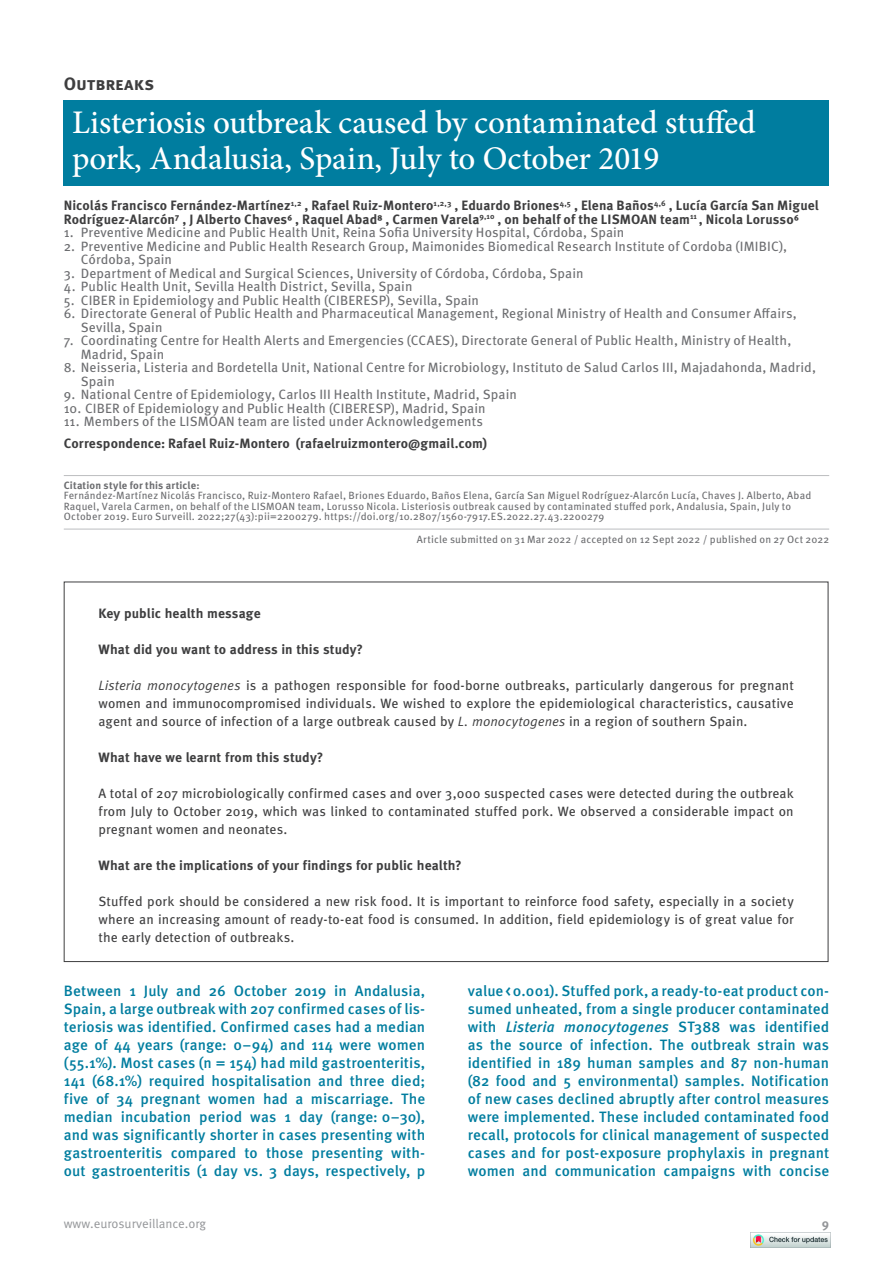
<style>
.page{position:relative;width:893px;height:1263px;background:#fff}
.page>*{position:absolute;margin:0;border:0;box-sizing:border-box;transform-origin:0 0}
.t1{font:500 33px/36px "Minion Pro";letter-spacing:-.005em;color:#fff}
.t2{font:700 18px "Meta Pro";color:#3e3e3f}
.t3{font:500 15px/18px "Meta Pro";letter-spacing:.005em;color:#007d9f;text-align:justify}
.t4{font:13.5px/13.5px "Meta Pro";letter-spacing:.005em;color:#6c6d70}
.t5{font:13.5px/18px "Meta Pro";letter-spacing:.005em;color:#3e3e3f;text-align:justify}
.t6{font:700 13.5px/13.5px "Meta Pro";letter-spacing:.005em;color:#3e3e3f}
.t7{font:12.75px "Meta Pro";color:#939598}
.t8{font:700 12.75px "Meta Pro";color:#939598}
.t9{font:10.5px/10.5px "Meta Pro";letter-spacing:.015em;color:#6c6d70}
.t10{font:700 10.5px "Meta Pro";letter-spacing:.015em;color:#6c6d70}
.s1{font-style:italic}
</style>
<div class="page">
<hr style="left:64px;top:475px;width:765px;height:1px;background:#bcbdc0">
<hr style="left:64px;top:529px;width:765px;height:1px;background:#bcbdc0">
<div style="left:64px;top:100px;width:765px;height:86px;background:#007d9f"></div>
<img style="left:750px;top:1232px;width:80px;height:16px">
<p class="t2" style="left:64px;top:72px;width:92px">Outbreaks</p>
<h1 class="t1" style="left:72px;top:104px;width:685px">Listeriosis outbreak caused by contaminated stuffed pork, Andalusia, Spain, July to October 2019</h1>
<p class="t6" style="left:64px;top:199px;width:756px">Nicolás Francisco Fernández-Martínez<sup>1,2</sup> , Rafael Ruiz-Montero<sup>1,2,3</sup> , Eduardo Briones<sup>4,5</sup> , Elena Baños<sup>4,6</sup> , Lucía García San Miguel<br>Rodríguez-Alarcón⁷ , J Alberto Chaves⁶ , Raquel Abad⁸ , Carmen Varela<sup>9,10</sup> , on behalf of the LISMOAN team<sup>11</sup> , Nicola Lorusso⁶</p>
<p class="t4" style="left:64px;top:226px;width:562px">1. Preventive Medicine and Public Health Unit, Reina Sofia University Hospital, Córdoba, Spain</p>
<p class="t4" style="left:81px;top:240px;width:708px;text-indent:-17px">2. Preventive Medicine and Public Health Research Group, Maimonides Biomedical Research Institute of Cordoba (IMIBIC),<br>Córdoba, Spain</p>
<p class="t4" style="left:64px;top:267px;width:521px">3. Department of Medical and Surgical Sciences, University of Córdoba, Córdoba, Spain</p>
<p class="t4" style="left:64px;top:280px;width:350px">4. Public Health Unit, Sevilla Health District, Sevilla, Spain</p>
<p class="t4" style="left:64px;top:294px;width:417px">5. CIBER in Epidemiology and Public Health (CIBERESP), Sevilla, Spain</p>
<p class="t4" style="left:81px;top:307px;width:718px;text-indent:-17px">6. Directorate General of Public Health and Pharmaceutical Management, Regional Ministry of Health and Consumer Affairs,<br>Sevilla, Spain</p>
<p class="t4" style="left:81px;top:334px;width:712px;text-indent:-17px">7. Coordinating Centre for Health Alerts and Emergencies (CCAES), Directorate General of Public Health, Ministry of Health,<br>Madrid, Spain</p>
<p class="t4" style="left:81px;top:361px;width:737px;text-indent:-17px">8. Neisseria, Listeria and Bordetella Unit, National Centre for Microbiology, Instituto de Salud Carlos III, Majadahonda, Madrid,<br>Spain</p>
<p class="t4" style="left:64px;top:388px;width:455px">9. National Centre of Epidemiology, Carlos III Health Institute, Madrid, Spain</p>
<p class="t4" style="left:64px;top:402px;width:423px">10. CIBER of Epidemiology and Public Health (CIBERESP), Madrid, Spain</p>
<p class="t4" style="left:64px;top:415px;width:421px">11. Members of the LISMOAN team are listed under Acknowledgements</p>
<p class="t6" style="left:64px;top:437px;width:425px">Correspondence: Rafael Ruiz-Montero (rafaelruizmontero@gmail.com)</p>
<p class="t10" style="left:64px;top:478px;width:137px">Citation style for this article:</p>
<p class="t9" style="left:64px;top:491px;width:749px">Fernández-Martínez Nicolás Francisco, Ruiz-Montero Rafael, Briones Eduardo, Baños Elena, García San Miguel Rodríguez-Alarcón Lucía, Chaves J. Alberto, Abad<br>Raquel, Varela Carmen, on behalf of the LISMOAN team, Lorusso Nicola. Listeriosis outbreak caused by contaminated stuffed pork, Andalusia, Spain, July to<br>October 2019. Euro Surveill. 2022;27(43):pii=2200279. https://doi.org/10.2807/1560-7917.ES.2022.27.43.2200279</p>
<p class="t9" style="left:417px;top:535px;width:414px">Article submitted on 31 Mar 2022 / accepted on 12 Sept 2022 / published on 27 Oct 2022</p>
<p class="t6" style="left:98px;top:607px;width:164px">Key public health message</p>
<p class="t6" style="left:98px;top:643px;width:266px">What did you want to address in this study?</p>
<p class="t5" style="left:98px;top:676px;width:697px"><span class="s1">Listeria monocytogenes</span> is a pathogen responsible for food-borne outbreaks, particularly dangerous for pregnant women and immunocompromised individuals. We wished to explore the epidemiological characteristics, causative agent and source of infection of a large outbreak caused by <span class="s1">L. monocytogenes</span> in a region of southern Spain.</p>
<p class="t6" style="left:98px;top:751px;width:226px">What have we learnt from this study?</p>
<p class="t5" style="left:98px;top:784px;width:697px">A total of 207 microbiologically confirmed cases and over 3,000 suspected cases were detected during the outbreak from July to October 2019, which was linked to contaminated stuffed pork. We observed a considerable impact on pregnant women and neonates.</p>
<p class="t6" style="left:98px;top:859px;width:365px">What are the implications of your findings for public health?</p>
<p class="t5" style="left:98px;top:892px;width:697px">Stuffed pork should be considered a new risk food. It is important to reinforce food safety, especially in a society where an increasing amount of ready-to-eat food is consumed. In addition, field epidemiology is of great value for the early detection of outbreaks.</p>
<p class="t3" style="left:64px;top:982px;width:363px">Between 1 July and 26 October 2019 in Andalusia, Spain, a large outbreak with 207 confirmed cases of lis&shy;teriosis was identified. Confirmed cases had a median age of 44 years (range: 0–94) and 114 were women (55.1%). Most cases (n = 154) had mild gastroenteritis, 141 (68.1%) required hospitalisation and three died; five of 34 pregnant women had a miscarriage. The median incubation period was 1 day (range: 0–30), and was significantly shorter in cases presenting with gastroenteritis compared to those presenting with&shy;out gastroenteritis (1 day vs. 3 days, respectively, p</p>
<p class="t3" style="left:468px;top:982px;width:363px">value&lt;0.001). Stuffed pork, a ready-to-eat product con&shy;sumed unheated, from a single producer contaminated with <span class="s1">Listeria monocytogenes</span> ST388 was identified as the source of infection. The outbreak strain was identified in 189 human samples and 87 non-human (82 food and 5 environmental) samples. Notification of new cases declined abruptly after control measures were implemented. These included contaminated food recall, protocols for clinical management of suspected cases and for post-exposure prophylaxis in pregnant women and communication campaigns with concise</p>
<p class="t7" style="left:64px;top:1215px;width:144px">www.eurosurveillance.org</p>
<p class="t8" style="left:822px;top:1215px;width:9px">9</p>
</div>
